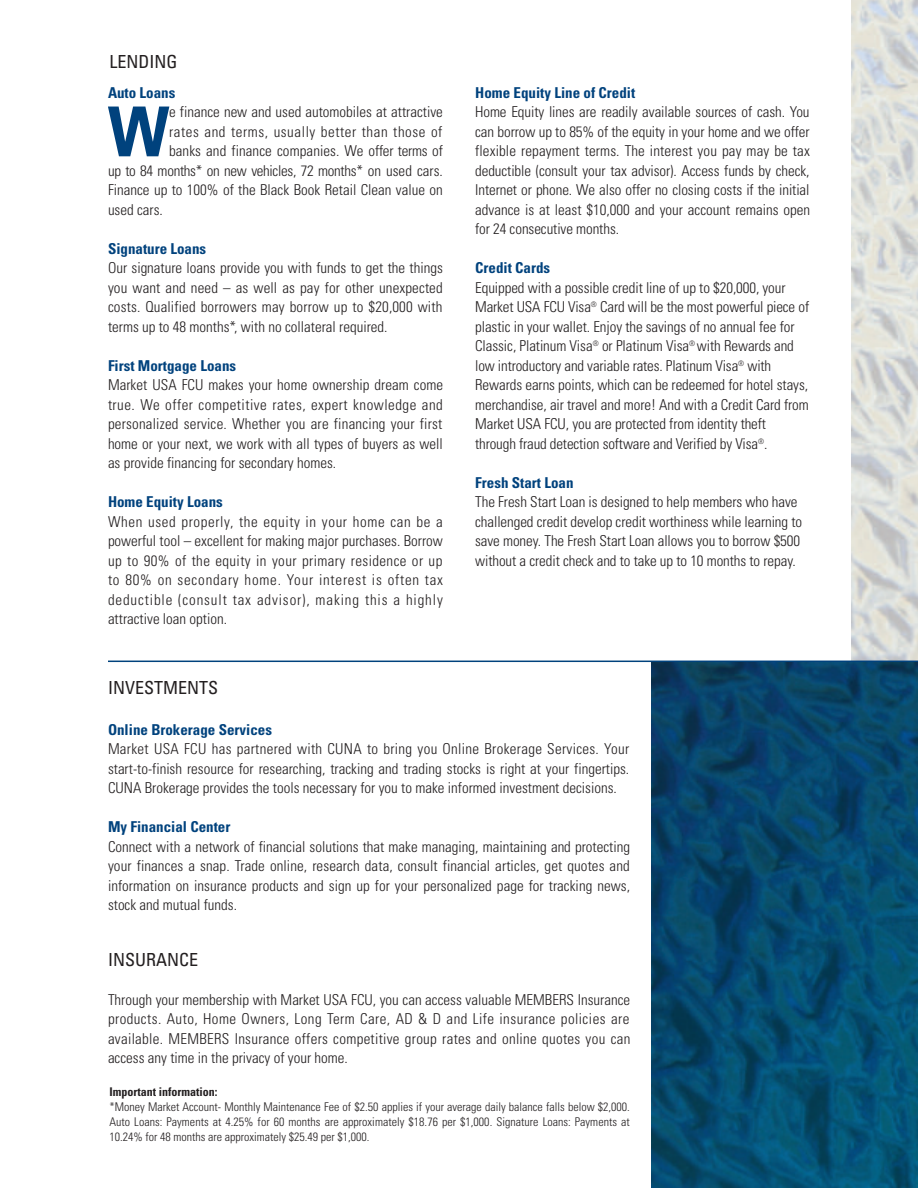
<style>
.page{position:relative;width:918px;height:1188px;background:#fff}
.page>*{position:absolute;margin:0;border:0;box-sizing:border-box;transform-origin:0 0}
.t1{font:700 condensed 69px "Univers";color:#00427d}
.t2{font:condensed 18px "Univers";color:#231f20}
.t3{font:300 condensed 15px/19.5px "Univers";letter-spacing:-.005em;color:#231f20;text-align:justify}
.t4{font:700 condensed 15px "Univers";color:#00427d}
.t5{font:300 condensed 15px "Univers";letter-spacing:.04em;color:#231f20}
.t6{font:300 condensed 12px/15px "Univers";color:#231f20;text-align:justify}
.t7{font:700 condensed 12px "Univers";color:#231f20}
</style>
<div class="page">
<img style="left:851px;top:0;width:67px;height:663px">
<hr style="left:108px;top:661px;width:810px;height:1px;background:#00427d">
<img style="left:652px;top:663px;width:266px;height:525px">
<p class="t2" style="left:110px;top:55px;width:70px">LENDING</p>
<p class="t4" style="left:108px;top:87px;width:69px">Auto Loans</p>
<h1 class="t1" style="left:108px;top:107px;width:63px">W</h1>
<p class="t3" style="left:169px;top:104px;width:275px">e finance new and used automobiles at attractive</p>
<p class="t5" style="left:169px;top:126px;width:275px">rates and terms, usually better than those of</p>
<p class="t3" style="left:169px;top:143px;width:275px">banks and finance companies. We offer terms of</p>
<p class="t3" style="left:108px;top:162px;width:336px">up to 84 months* on new vehicles, 72 months* on used cars.</p>
<p class="t3" style="left:108px;top:182px;width:336px">Finance up to 100% of the Black Book Retail Clean value on</p>
<p class="t3" style="left:108px;top:201px;width:56px">used cars.</p>
<p class="t4" style="left:108px;top:243px;width:100px">Signature Loans</p>
<p class="t3" style="left:108px;top:260px;width:336px">Our signature loans provide you with funds to get the things you want and need – as well as pay for other unexpected costs. Qualified borrowers may borrow up to $20,000 with terms up to 48 months*, with no collateral required.</p>
<p class="t4" style="left:108px;top:360px;width:130px">First Mortgage Loans</p>
<p class="t3" style="left:108px;top:377px;width:337px">Market USA FCU makes your home ownership dream come true. We offer competitive rates, expert knowledge and personalized service. Whether you are financing your first home or your next, we work with all types of buyers as well as provide financing for secondary homes.</p>
<p class="t4" style="left:108px;top:496px;width:116px">Home Equity Loans</p>
<p class="t3" style="left:108px;top:513px;width:337px">When used properly, the equity in your home can be a powerful tool – excellent for making major purchases. Borrow up to 90% of the equity in your primary residence or up to 80% on secondary home. Your interest is often tax deductible (consult tax advisor), making this a highly attractive loan option.</p>
<p class="t4" style="left:475px;top:87px;width:161px">Home Equity Line of Credit</p>
<p class="t3" style="left:475px;top:104px;width:337px">Home Equity lines are readily available sources of cash. You can borrow up to 85% of the equity in your home and we offer flexible repayment terms. The interest you pay may be tax deductible (consult your tax advisor). Access funds by check, Internet or phone. We also offer no closing costs if the initial advance is at least $10,000 and your account remains open for 24 consecutive months.</p>
<p class="t4" style="left:475px;top:262px;width:76px">Credit Cards</p>
<p class="t3" style="left:475px;top:279px;width:336px;text-align:left">Equipped with a possible credit line of up to $20,000, your Market USA FCU Visa<sup>®</sup> Card will be the most powerful piece of plastic in your wallet. Enjoy the savings of no annual fee for Classic, Platinum Visa<sup>®</sup> or Platinum Visa<sup>®</sup> with Rewards and low introductory and variable rates. Platinum Visa<sup>®</sup> with Rewards earns points, which can be redeemed for hotel stays, merchandise, air travel and more! And with a Credit Card from Market USA FCU, you are protected from identity theft through fraud detection software and Verified by Visa<sup>®</sup>.</p>
<p class="t4" style="left:475px;top:477px;width:100px">Fresh Start Loan</p>
<p class="t3" style="left:475px;top:494px;width:328px;text-align:left">The Fresh Start Loan is designed to help members who have challenged credit develop credit worthiness while learning to save money. The Fresh Start Loan allows you to borrow $500 without a credit check and to take up to 10 months to repay.</p>
<p class="t2" style="left:108px;top:681px;width:112px">INVESTMENTS</p>
<p class="t4" style="left:108px;top:724px;width:166px">Online Brokerage Services</p>
<p class="t3" style="left:108px;top:741px;width:523px">Market USA FCU has partnered with CUNA to bring you Online Brokerage Services. Your start-to-finish resource for researching, tracking and trading stocks is right at your fingertips.<br>CUNA Brokerage provides the tools necessary for you to make informed investment decisions.</p>
<p class="t4" style="left:108px;top:822px;width:124px">My Financial Center</p>
<p class="t3" style="left:108px;top:838px;width:524px">Connect with a network of financial solutions that make managing, maintaining and protecting your finances a snap. Trade online, research data, consult financial articles, get quotes and information on insurance products and sign up for your personalized page for tracking news, stock and mutual funds.</p>
<p class="t2" style="left:108px;top:953px;width:92px">INSURANCE</p>
<p class="t3" style="left:108px;top:991px;width:524px">Through your membership with Market USA FCU, you can access valuable MEMBERS Insurance products. Auto, Home Owners, Long Term Care, AD &amp; D and Life insurance policies are available. MEMBERS Insurance offers competitive group rates and online quotes you can access any time in the privacy of your home.</p>
<p class="t7" style="left:110px;top:1087px;width:109px">Important information:</p>
<p class="t6" style="left:110px;top:1100px;width:522px">*Money Market Account- Monthly Maintenance Fee of $2.50 applies if your average daily balance falls below $2,000.<br>Auto Loans: Payments at 4.25% for 60 months are approximately $18.76 per $1,000. Signature Loans: Payments at 10.24% for 48 months are approximately $25.49 per $1,000.</p>
</div>
